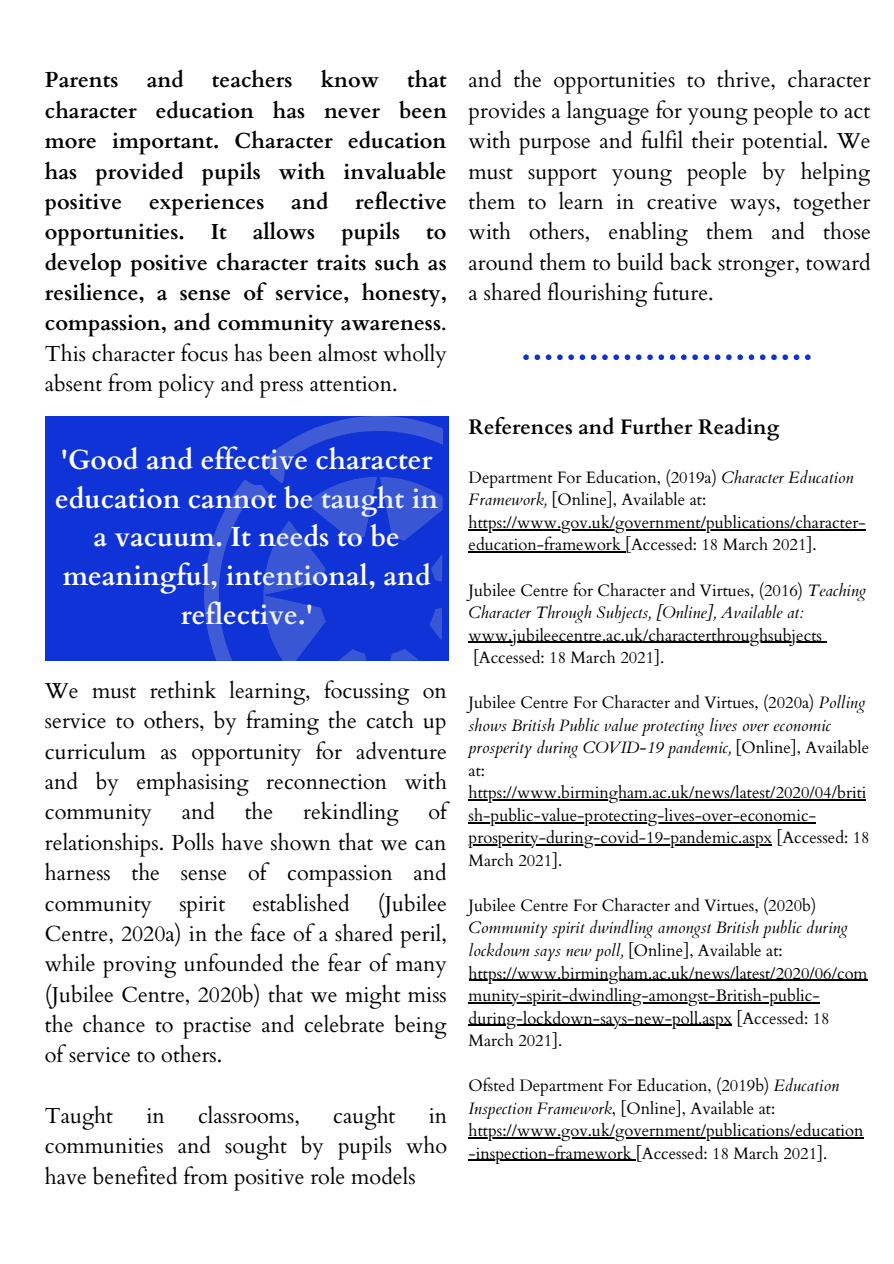
<style>
.page{position:relative;width:894px;height:1264px;background:#fff}
.page>*{position:absolute;margin:0;border:0;box-sizing:border-box;transform-origin:0 0}
.t1{font:700 27.75px/38.5px "Cardo";color:#fff;text-align:center}
.t2{font:21.75px/30.3px "Cardo";color:#000;text-align:justify}
.t3{font:700 21.75px/30.3px "Cardo";color:#000;text-align:justify}
.t4{font:700 21px "Cardo";color:#000}
.t5{font:16.5px/22.5px "Cardo";color:#000}
.t6{font:italic 16.5px/22.5px "Cardo";color:#000}
.s1{font-weight:400}
.s2{font-style:italic}
.s3{font-style:normal}
</style>
<div class="page">
<svg style="left:523px;top:354px;width:287px;height:6px"></svg>
<hr style="left:468px;top:529px;width:397px;height:1px;background:#000">
<hr style="left:468px;top:551px;width:152px;height:1px;background:#000">
<hr style="left:468px;top:641px;width:353px;height:2px;background:#000">
<hr style="left:468px;top:799px;width:398px;height:1px;background:#000">
<hr style="left:468px;top:822px;width:347px;height:1px;background:#000">
<hr style="left:468px;top:844px;width:303px;height:1px;background:#000">
<hr style="left:468px;top:979px;width:399px;height:1px;background:#000">
<hr style="left:468px;top:1002px;width:351px;height:1px;background:#000">
<hr style="left:468px;top:1024px;width:263px;height:1px;background:#000">
<hr style="left:468px;top:1137px;width:395px;height:1px;background:#000">
<hr style="left:468px;top:1159px;width:167px;height:1px;background:#000">
<div style="left:45px;top:416px;width:403px;height:245px;background:#0f33d6"></div>
<img style="left:205px;top:416px;width:237px;height:244px">
<p class="t3" style="left:45px;top:65px;width:403px;text-indent:362px">that character education has never been more important. Character education has provided pupils with invaluable positive experiences and reflective opportunities. It allows pupils to develop positive character traits such as resilience, a sense of service, honesty, compassion, and community awareness<span class="s1">.<br>This character focus has been almost wholly absent from policy and press attention.</span></p>
<p class="t3" style="left:45px;top:65px;width:75px">Parents</p>
<p class="t3" style="left:147px;top:65px;width:39px">and</p>
<p class="t3" style="left:212px;top:65px;width:82px">teachers</p>
<p class="t3" style="left:320px;top:65px;width:60px">know</p>
<p class="t1" style="left:55px;top:441px;width:384px">'Good and effective character education cannot be taught in a vacuum. It needs to be meaningful, intentional, and reflective.'</p>
<p class="t2" style="left:45px;top:676px;width:403px">We must rethink learning, focussing on service to others, by framing the catch up curriculum as opportunity for adventure and by emphasising reconnection with community</p>
<p class="t2" style="left:45px;top:797px;width:403px;text-indent:383px">of relationships. Polls have shown that we can harness the sense of compassion and community</p>
<p class="t2" style="left:182px;top:797px;width:35px">and</p>
<p class="t2" style="left:245px;top:797px;width:30px">the</p>
<p class="t2" style="left:303px;top:797px;width:97px">rekindling</p>
<p class="t2" style="left:45px;top:888px;width:403px;text-indent:333px">(Jubilee Centre, 2020a) in the face of a shared peril, while proving unfounded the fear of many (Jubilee Centre, 2020b) that we might miss the chance to practise and celebrate being of service to others.</p>
<p class="t2" style="left:179px;top:888px;width:47px">spirit</p>
<p class="t2" style="left:252px;top:888px;width:99px">established</p>
<p class="t2" style="left:45px;top:1101px;width:70px">Taught</p>
<p class="t2" style="left:146px;top:1101px;width:20px">in</p>
<p class="t2" style="left:198px;top:1101px;width:103px">classrooms,</p>
<p class="t2" style="left:333px;top:1101px;width:64px">caught</p>
<p class="t2" style="left:45px;top:1101px;width:403px;text-indent:384px">in communities and sought by pupils who have benefited from positive role models</p>
<p class="t2" style="left:468px;top:65px;width:403px">and the opportunities to thrive, character provides a language for young people to act with purpose and fulfil their potential. We must support young people by helping them to learn in creative ways, together with others, enabling them and those around them to build back stronger, toward a shared flourishing future.</p>
<p class="t4" style="left:468px;top:413px;width:312px">References and Further Reading</p>
<p class="t5" style="left:468px;top:466px;width:398px">Department For Education, (2019a) <span class="s2">Character Education Framework,</span> [Online], Available at: https://www.gov.uk/government/publications/character&shy;education-framework [Accessed: 18 March 2021].</p>
<p class="t6" style="left:468px;top:579px;width:399px"><span class="s3">Jubilee Centre for Character and Virtues, (2016)</span> Teaching<br>Character Through Subjects, [Online], Available at:</p>
<p class="t5" style="left:468px;top:624px;width:355px">www.jubileecentre.ac.uk/characterthroughsubjects [Accessed: 18 March 2021].</p>
<p class="t5" style="left:468px;top:691px;width:402px">Jubilee Centre For Character and Virtues, (2020a) <span class="s2">Polling shows British Public value protecting lives over economic prosperity during COVID-19 pandemic,</span> [Online], Available at: https://www.birmingham.ac.uk/news/latest/2020/04/briti sh-public-value-protecting-lives-over-economic&shy;prosperity-during-covid-19-pandemic.aspx [Accessed: 18<br>March 2021].</p>
<p class="t6" style="left:468px;top:894px;width:380px"><span class="s3">Jubilee Centre For Character and Virtues, (2020b)<br></span>Community spirit dwindling amongst British public during lockdown says new poll, <span class="s3">[Online], Available at:</span></p>
<p class="t5" style="left:468px;top:962px;width:400px">https://www.birmingham.ac.uk/news/latest/2020/06/com munity-spirit-dwindling-amongst-British-public&shy;during-lockdown-says-new-poll.aspx [Accessed: 18<br>March 2021].</p>
<p class="t5" style="left:468px;top:1074px;width:372px">Ofsted Department For Education, (2019b) <span class="s2">Education<br>Inspection Framework</span>, [Online], Available at:</p>
<p class="t5" style="left:468px;top:1119px;width:396px">https://www.gov.uk/government/publications/education -inspection-framework [Accessed: 18 March 2021].</p>
</div>
